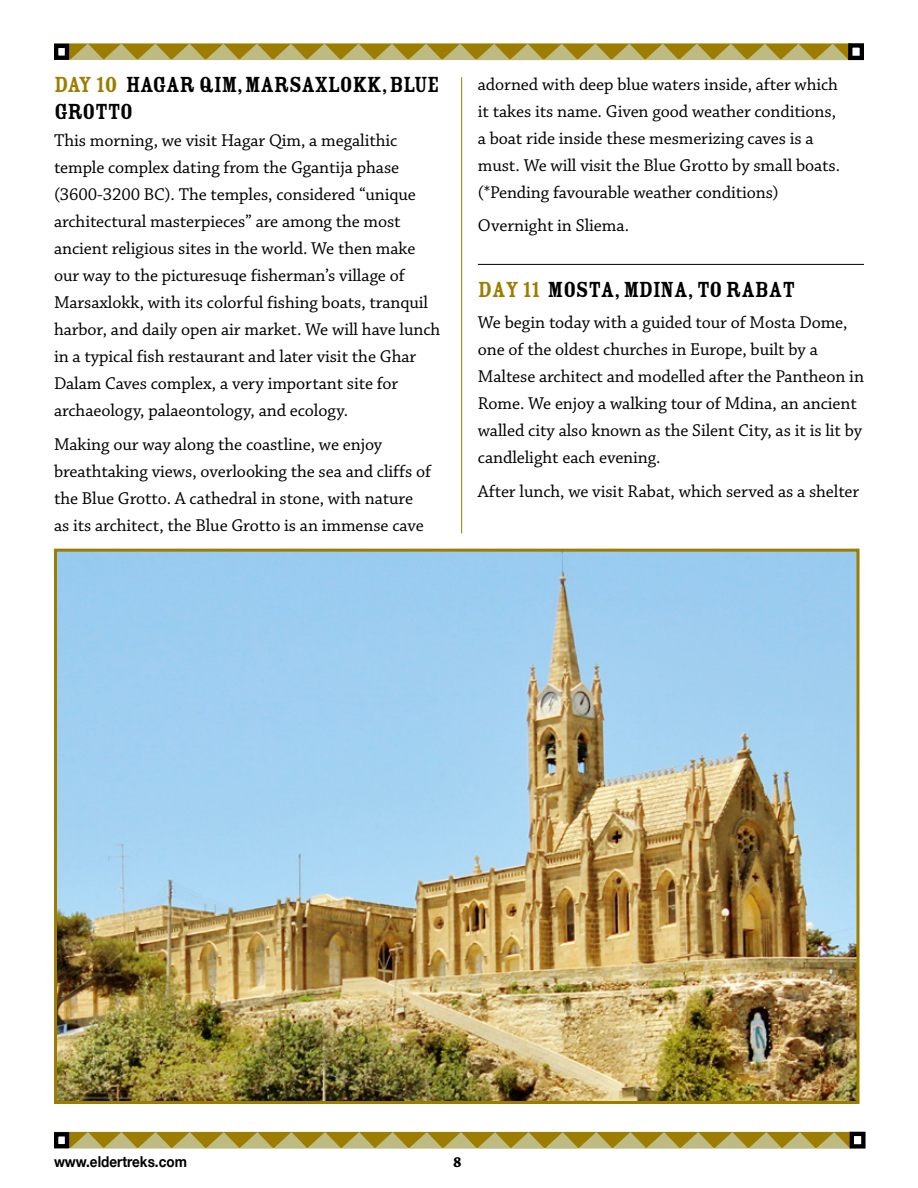
<style>
.page{position:relative;width:918px;height:1188px;background:#fff}
.page>*{position:absolute;margin:0;border:0;box-sizing:border-box;transform-origin:0 0}
.t1{font:24px/27px "Rosewood Std Fill";letter-spacing:-.03em;color:#000}
.t2{font:18px/27px "Chaparral Pro";letter-spacing:-.005em;color:#000}
.t3{font:700 15px "Helvetica Neue";color:#000;scale:.9 1}
.t4{font:700 15px "Chaparral Pro";color:#000}
.s1{color:#9d7d00}
</style>
<div class="page">
<svg style="left:70px;top:1132px;width:780px;height:17px;background:#ae9e45"></svg>
<div style="left:54px;top:1132px;width:15px;height:16px;border:4px solid #000"></div>
<div style="left:850px;top:1132px;width:16px;height:17px;border:4px solid #000"></div>
<div style="left:54px;top:43px;width:797px;height:17px;background:#866a00"></div>
<svg style="left:70px;top:44px;width:778px;height:16px;background:#ad9c42"></svg>
<div style="left:56px;top:46px;width:11px;height:12px;background:#fff"></div>
<div style="left:54px;top:44px;width:15px;height:16px;border:4px solid #000"></div>
<div style="left:848px;top:43px;width:16px;height:17px;border:4px solid #000"></div>
<hr style="left:478px;top:264px;width:386px;height:1px;background:#000">
<hr style="left:461px;top:77px;width:1px;height:457px;background:#9d7d00">
<img style="left:58px;top:553px;width:798px;height:547px">
<div style="left:54px;top:549px;width:806px;height:555px;border:3px solid #9d7d00"></div>
<h1 class="t1" style="left:54px;top:71px;width:387px"><span class="s1">DAY 10</span> HAGAR QIM, MARSAXLOKK, BLUE<br>GROTTO</h1>
<p class="t2" style="left:54px;top:128px;width:388px">This morning, we visit Hagar Qim, a megalithic temple complex dating from the Ggantija phase (3600-3200 BC). The temples, considered “unique architectural masterpieces” are among the most ancient religious sites in the world. We then make our way to the picturesuqe fisherman’s village of Marsaxlokk, with its colorful fishing boats, tranquil harbor, and daily open air market. We will have lunch in a typical fish restaurant and later visit the Ghar Dalam Caves complex, a very important site for archaeology, palaeontology, and ecology.</p>
<p class="t2" style="left:54px;top:431px;width:379px">Making our way along the coastline, we enjoy breathtaking views, overlooking the sea and cliffs of the Blue Grotto. A cathedral in stone, with nature as its architect, the Blue Grotto is an immense cave</p>
<p class="t2" style="left:478px;top:71px;width:364px">adorned with deep blue waters inside, after which it takes its name. Given good weather conditions, a boat ride inside these mesmerizing caves is a must. We will visit the Blue Grotto by small boats. (*Pending favourable weather conditions)</p>
<p class="t2" style="left:478px;top:213px;width:153px">Overnight in Sliema.</p>
<h1 class="t1" style="left:478px;top:276px;width:319px"><span class="s1">DAY 11</span> MOSTA, MDINA, TO RABAT</h1>
<p class="t2" style="left:478px;top:310px;width:388px">We begin today with a guided tour of Mosta Dome, one of the oldest churches in Europe, built by a Maltese architect and modelled after the Pantheon in Rome. We enjoy a walking tour of Mdina, an ancient walled city also known as the Silent City, as it is lit by candlelight each evening.</p>
<p class="t2" style="left:478px;top:479px;width:383px">After lunch, we visit Rabat, which served as a shelter</p>
<p class="t3" style="left:54px;top:1150px;width:149px">www.eldertreks.com</p>
<p class="t4" style="left:453px;top:1154px;width:10px">8</p>
</div>
